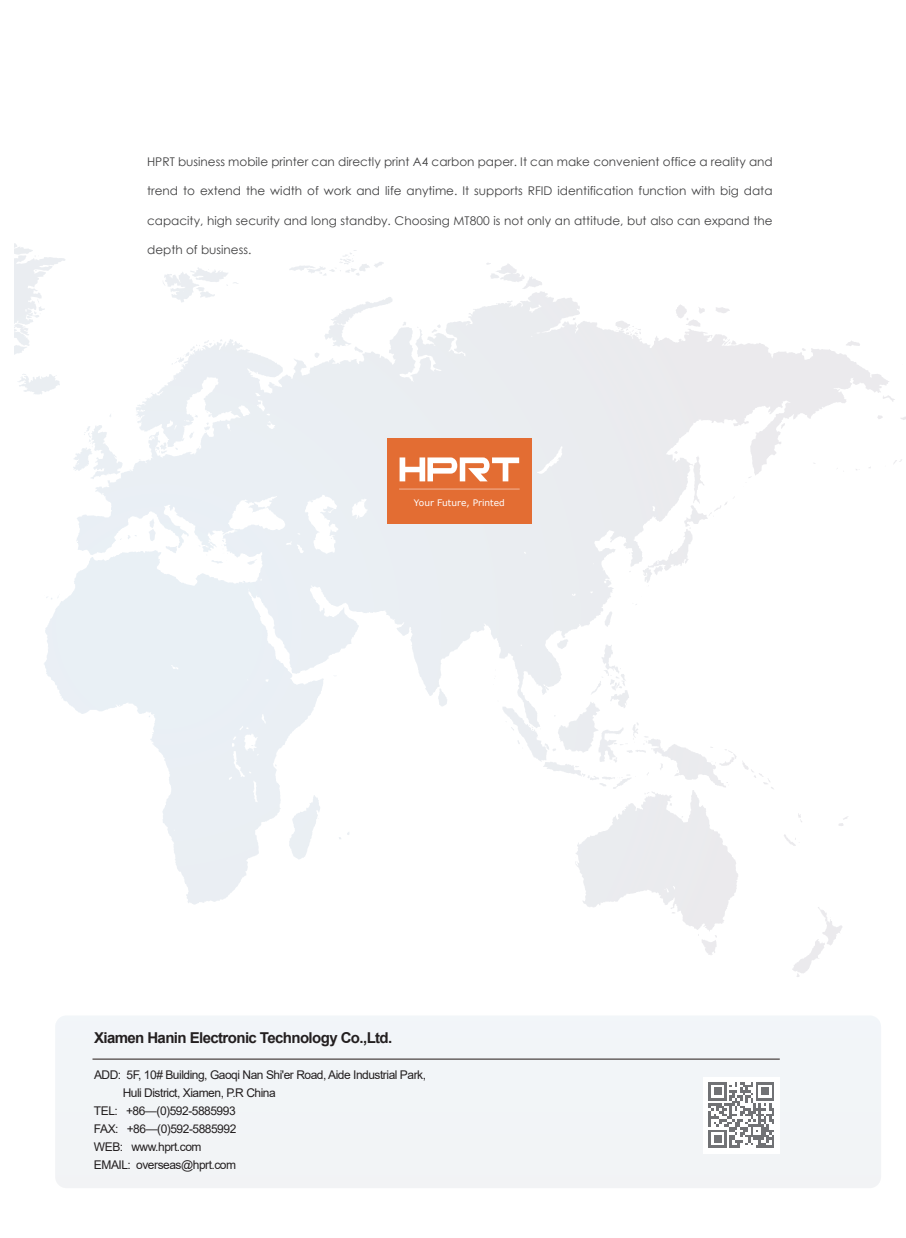
<style>
.page{position:relative;width:906px;height:1238px;background:#fff}
.page>*{position:absolute;margin:0;border:0;box-sizing:border-box;transform-origin:0 0}
.t1{font:700 15px "Arial";letter-spacing:-.04em;color:#231f20}
.t2{font:12px "Century Gothic";color:#414142}
.t3{font:12px "Arial";letter-spacing:-.04em;color:#231f20}
.t4{font:9px "Verdana";color:#fff}
</style>
<div class="page">
<svg style="left:14px;top:317px;width:674px;height:33px"></svg>
<div style="left:55px;top:1016px;width:826px;height:172px;background:#f2f5f7"></div>
<div style="left:387px;top:438px;width:144px;height:85px;background:#e36d33"></div>
<svg style="left:399px;top:489px;width:121px;height:1px"></svg>
<svg style="left:399px;top:457px;width:120px;height:24px"></svg>
<hr style="left:92px;top:1058px;width:687px;height:1px;background:#231916">
<svg style="left:703px;top:1076px;width:76px;height:77px"></svg>
<p class="t2" style="left:147px;top:153px;width:627px">HPRT business mobile printer can directly print A4 carbon paper. It can make convenient office a reality and</p>
<p class="t2" style="left:147px;top:183px;width:627px">trend to extend the width of work and life anytime. It supports RFID identification function with big data</p>
<p class="t2" style="left:147px;top:212px;width:627px">capacity, high security and long standby. Choosing MT800 is not only an attitude, but also can expand the</p>
<p class="t2" style="left:147px;top:242px;width:106px">depth of business.</p>
<p class="t4" style="left:414px;top:497px;width:92px">Your Future, Printed</p>
<p class="t1" style="left:94px;top:1027px;width:300px">Xiamen Hanin Electronic Technology Co.,Ltd.</p>
<p class="t3" style="left:94px;top:1066px;width:333px">ADD: 5F, 10# Building, Gaoqi Nan Shi'er Road, Aide Industrial Park,</p>
<p class="t3" style="left:123px;top:1084px;width:155px">Huli District, Xiamen, P.R China</p>
<p class="t3" style="left:94px;top:1102px;width:143px">TEL: +86—(0)592-5885993</p>
<p class="t3" style="left:94px;top:1120px;width:144px">FAX: +86—(0)592-5885992</p>
<p class="t3" style="left:94px;top:1138px;width:109px">WEB: www.hprt.com</p>
<p class="t3" style="left:94px;top:1156px;width:144px">EMAIL: overseas@hprt.com</p>
</div>
